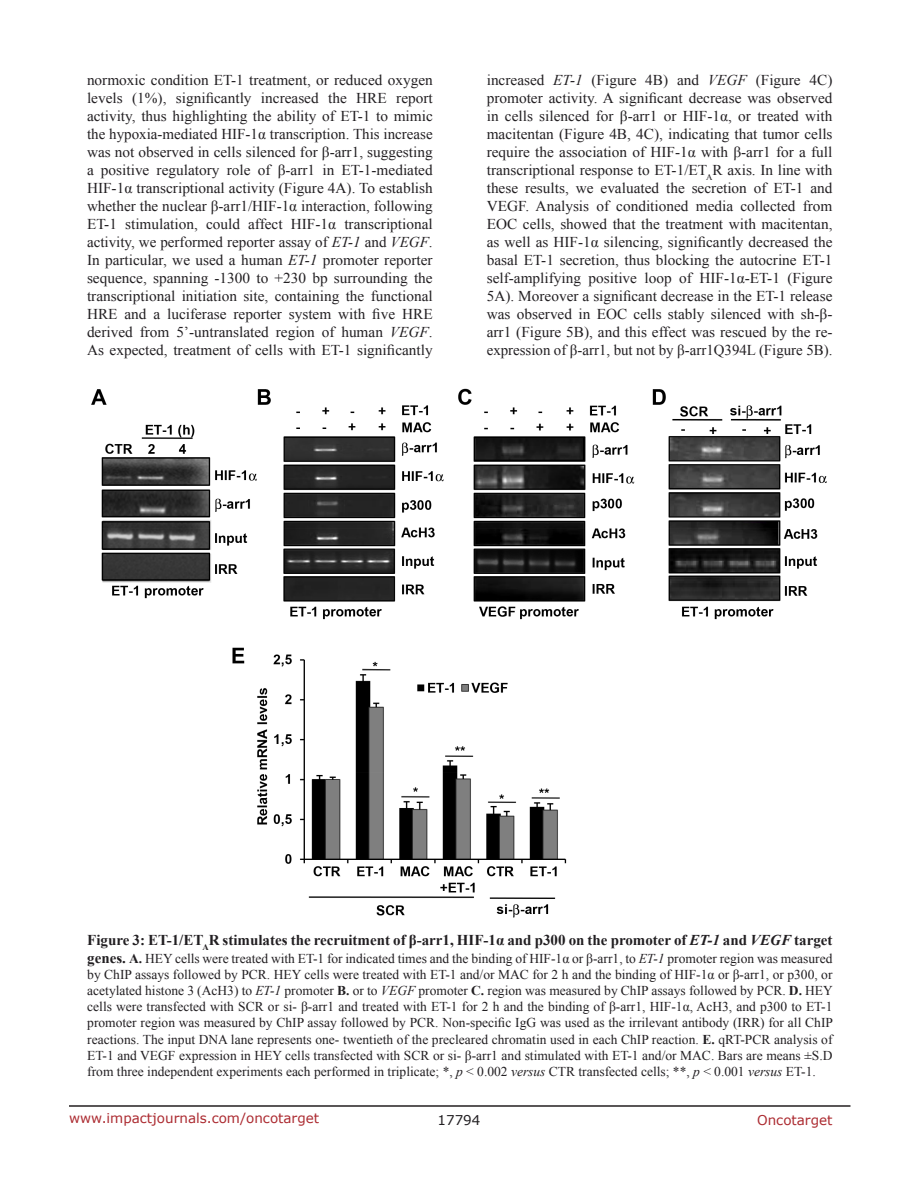
<style>
.page{position:relative;width:918px;height:1188px;background:#fff}
.page>*{position:absolute;margin:0;border:0;box-sizing:border-box;transform-origin:0 0}
.BodyText{font:15px/18px "Times New Roman";color:#221f22;text-align:justify}
.FigureText{font:700 15px "Times New Roman";color:#221f22}
.FigureText-2{font:13.5px/16.2px "Times New Roman";color:#221f22;text-align:justify}
.t1{font:13.5px "Verdana";color:#ac2b31}
.t2{font:13.5px "Verdana";color:#221f22}
.s1{font-style:italic}
.s2{font-weight:700;font-size:15px}
.s3{font-weight:700}
</style>
<div class="page">
<hr style="left:69px;top:1105px;width:781px;height:2px;background:#231f20">
<img style="left:91px;top:388px;width:736px;height:530px">
<p class="BodyText" style="left:87px;top:71px;width:347px">normoxic condition ET-1 treatment, or reduced oxygen levels (1%), significantly increased the HRE report activity, thus highlighting the ability of ET-1 to mimic the hypoxia-mediated HIF-1α transcription. This increase was not observed in cells silenced for β-arr1, suggesting a positive regulatory role of β-arr1 in ET-1-mediated HIF-1α transcriptional activity (Figure 4A). To establish whether the nuclear β-arr1/HIF-1α interaction, following ET-1 stimulation, could affect HIF-1α transcriptional activity, we performed reporter assay of <span class="s1">ET-1</span> and <span class="s1">VEGF</span>.<br>In particular, we used a human <span class="s1">ET-1</span> promoter reporter sequence, spanning -1300 to +230 bp surrounding the transcriptional initiation site, containing the functional HRE and a luciferase reporter system with five HRE derived from 5’-untranslated region of human <span class="s1">VEGF</span>.<br>As expected, treatment of cells with ET-1 significantly</p>
<p class="BodyText" style="left:487px;top:71px;width:347px">increased <span class="s1">ET-1</span> (Figure 4B) and <span class="s1">VEGF</span> (Figure 4C) promoter activity. A significant decrease was observed in cells silenced for β-arr1 or HIF-1α, or treated with macitentan (Figure 4B, 4C), indicating that tumor cells require the association of HIF-1α with β-arr1 for a full transcriptional response to ET-1/ET<sub>A</sub>R axis. In line with these results, we evaluated the secretion of ET-1 and VEGF. Analysis of conditioned media collected from EOC cells, showed that the treatment with macitentan, as well as HIF-1α silencing, significantly decreased the basal ET-1 secretion, thus blocking the autocrine ET-1 self-amplifying positive loop of HIF-1α-ET-1 (Figure 5A). Moreover a significant decrease in the ET-1 release was observed in EOC cells stably silenced with sh-β&shy;arr1 (Figure 5B), and this effect was rescued by the re&shy;expression of β-arr1, but not by β-arr1Q394L (Figure 5B).</p>
<p class="FigureText" style="left:87px;top:929px;width:747px">Figure 3: ET-1/ET<sub>A</sub>R stimulates the recruitment of β-arr1, HIF-1α and p300 on the promoter of <span class="s1">ET-1</span> and <span class="s1">VEGF</span> target</p>
<p class="FigureText-2" style="left:87px;top:950px;width:747px"><span class="s2">genes.</span> <span class="s3">A.</span> HEY cells were treated with ET-1 for indicated times and the binding of HIF-1α or β-arr1, to <span class="s1">ET-1</span> promoter region was measured by ChIP assays followed by PCR. HEY cells were treated with ET-1 and/or MAC for 2 h and the binding of HIF-1α or β-arr1, or p300, or acetylated histone 3 (AcH3) to <span class="s1">ET-1</span> promoter <span class="s3">B.</span> or to <span class="s1">VEGF</span> promoter <span class="s3">C.</span> region was measured by ChIP assays followed by PCR. <span class="s3">D.</span> HEY cells were transfected with SCR or si- β-arr1 and treated with ET-1 for 2 h and the binding of β-arr1, HIF-1α, AcH3, and p300 to ET-1 promoter region was measured by ChIP assay followed by PCR. Non-specific IgG was used as the irrilevant antibody (IRR) for all ChIP reactions. The input DNA lane represents one- twentieth of the precleared chromatin used in each ChIP reaction. <span class="s3">E.</span> qRT-PCR analysis of ET-1 and VEGF expression in HEY cells transfected with SCR or si- β-arr1 and stimulated with ET-1 and/or MAC. Bars are means ±S.D from three independent experiments each performed in triplicate; *, <span class="s1">p</span> &lt; 0.002 <span class="s1">versus</span> CTR transfected cells; **, <span class="s1">p</span> &lt; 0.001 <span class="s1">versus</span> ET-1.</p>
<p class="t1" style="left:69px;top:1109px;width:252px">www.impactjournals.com/oncotarget</p>
<p class="t2" style="left:438px;top:1111px;width:44px">17794</p>
<p class="t1" style="left:757px;top:1111px;width:77px">Oncotarget</p>
</div>
